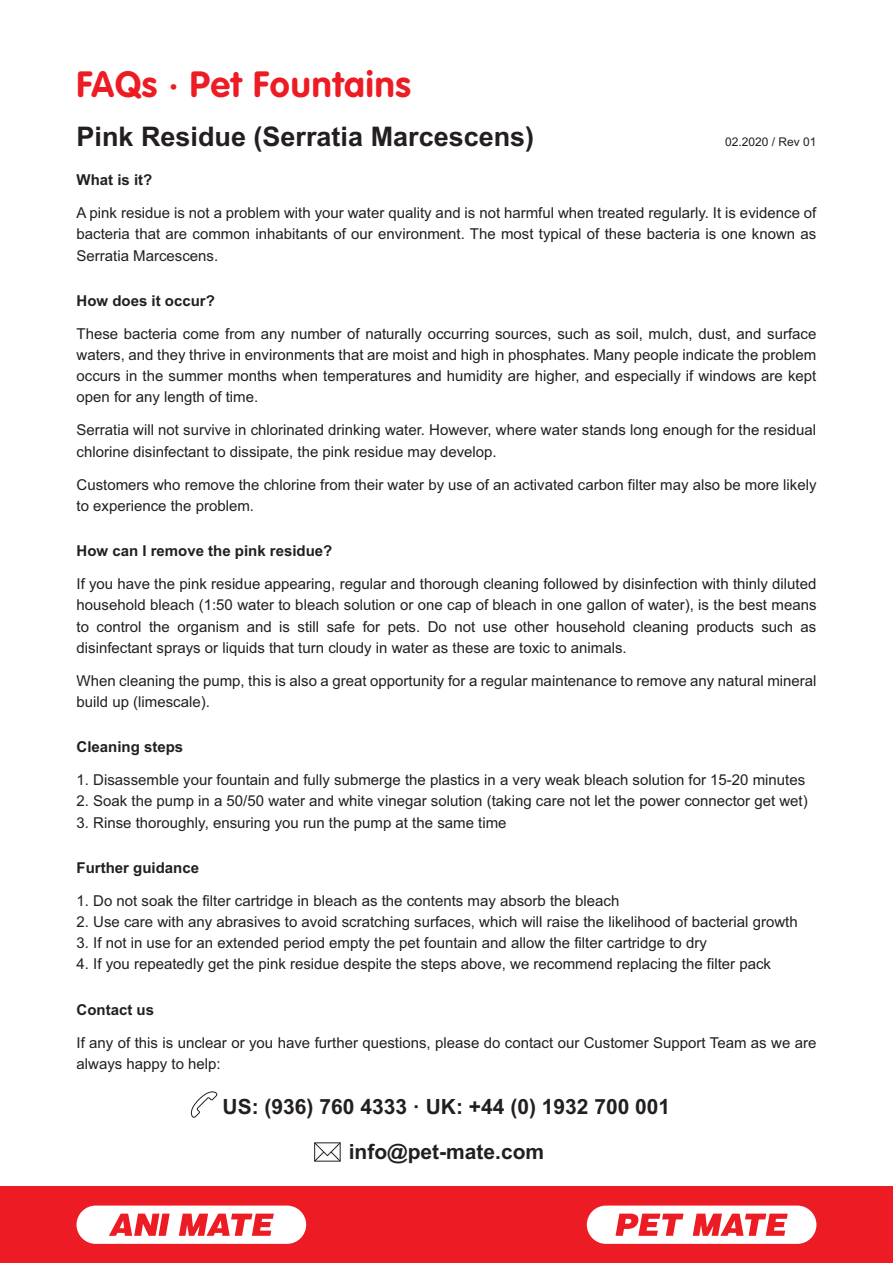
<style>
.page{position:relative;width:893px;height:1263px;background:#fff}
.page>*{position:absolute;margin:0;border:0;box-sizing:border-box;transform-origin:0 0}
.t1{font:700 36px "VAG Rounded";letter-spacing:.025em;color:#ed1c24}
.t2{font:700 27px "Arial";color:#231f20}
.t3{font:700 21px/45.2px "Arial";color:#231f20;text-align:center}
.t4{font:15px/21.1px "Arial";color:#231f20}
.t5{font:700 15px "Arial";color:#231f20}
.t6{font:12px "Arial";color:#231f20}
</style>
<div class="page">
<div style="left:0;top:1186px;width:893px;height:77px;background:#ed1c24"></div>
<div style="left:587px;top:1205px;width:229px;height:39px;background:#fff;border-radius:19px"></div>
<svg style="left:615px;top:1213px;width:68px;height:23px"></svg>
<svg style="left:693px;top:1213px;width:95px;height:23px"></svg>
<div style="left:77px;top:1205px;width:229px;height:39px;background:#fff;border-radius:19px"></div>
<svg style="left:109px;top:1213px;width:61px;height:23px"></svg>
<svg style="left:179px;top:1213px;width:95px;height:23px"></svg>
<svg style="left:314px;top:1142px;width:27px;height:20px"></svg>
<svg style="left:190px;top:1091px;width:28px;height:27px"></svg>
<h1 class="t1" style="left:77px;top:71px;width:336px">FAQs · Pet Fountains</h1>
<h2 class="t2" style="left:77px;top:127px;width:459px">Pink Residue (Serratia Marcescens)</h2>
<p class="t6" style="left:725px;top:138px;width:93px">02.2020 / Rev 01</p>
<p class="t5" style="left:77px;top:174px;width:77px">What is it?</p>
<p class="t4" style="left:77px;top:204px;width:741px;text-align:justify">A pink residue is not a problem with your water quality and is not harmful when treated regularly. It is evidence of bacteria that are common inhabitants of our environment. The most typical of these bacteria is one known as Serratia Marcescens.</p>
<p class="t5" style="left:77px;top:295px;width:140px">How does it occur?</p>
<p class="t4" style="left:77px;top:324px;width:741px;text-align:justify">These bacteria come from any number of naturally occurring sources, such as soil, mulch, dust, and surface waters, and they thrive in environments that are moist and high in phosphates. Many people indicate the problem occurs in the summer months when temperatures and humidity are higher, and especially if windows are kept open for any length of time.</p>
<p class="t4" style="left:77px;top:421px;width:741px">Serratia will not survive in chlorinated drinking water. However, where water stands long enough for the residual chlorine disinfectant to dissipate, the pink residue may develop.</p>
<p class="t4" style="left:77px;top:475px;width:741px">Customers who remove the chlorine from their water by use of an activated carbon filter may also be more likely to experience the problem.</p>
<p class="t5" style="left:77px;top:545px;width:257px">How can I remove the pink residue?</p>
<p class="t4" style="left:77px;top:575px;width:741px;text-align:justify">If you have the pink residue appearing, regular and thorough cleaning followed by disinfection with thinly diluted household bleach (1:50 water to bleach solution or one cap of bleach in one gallon of water), is the best means to control the organism and is still safe for pets. Do not use other household cleaning products such as disinfectant sprays or liquids that turn cloudy in water as these are toxic to animals.</p>
<p class="t4" style="left:77px;top:671px;width:741px">When cleaning the pump, this is also a great opportunity for a regular maintenance to remove any natural mineral build up (limescale).</p>
<p class="t5" style="left:77px;top:741px;width:108px">Cleaning steps</p>
<p class="t4" style="left:77px;top:771px;width:730px">1. Disassemble your fountain and fully submerge the plastics in a very weak bleach solution for 15-20 minutes</p>
<p class="t4" style="left:77px;top:792px;width:733px">2. Soak the pump in a 50/50 water and white vinegar solution (taking care not let the power connector get wet)</p>
<p class="t4" style="left:77px;top:813px;width:431px">3. Rinse thoroughly, ensuring you run the pump at the same time</p>
<p class="t5" style="left:77px;top:862px;width:124px">Further guidance</p>
<p class="t4" style="left:77px;top:891px;width:544px">1. Do not soak the filter cartridge in bleach as the contents may absorb the bleach</p>
<p class="t4" style="left:77px;top:913px;width:723px">2. Use care with any abrasives to avoid scratching surfaces, which will raise the likelihood of bacterial growth</p>
<p class="t4" style="left:77px;top:934px;width:632px">3. If not in use for an extended period empty the pet fountain and allow the filter cartridge to dry</p>
<p class="t4" style="left:77px;top:955px;width:696px">4. If you repeatedly get the pink residue despite the steps above, we recommend replacing the filter pack</p>
<p class="t5" style="left:77px;top:1004px;width:79px">Contact us</p>
<p class="t4" style="left:77px;top:1033px;width:741px">If any of this is unclear or you have further questions, please do contact our Customer Support Team as we are always happy to help:</p>
<h3 class="t3" style="left:223px;top:1086px;width:449px">US: (936) 760 4333 · UK: +44 (0) 1932 700 001 info@pet-mate.com</h3>
</div>
